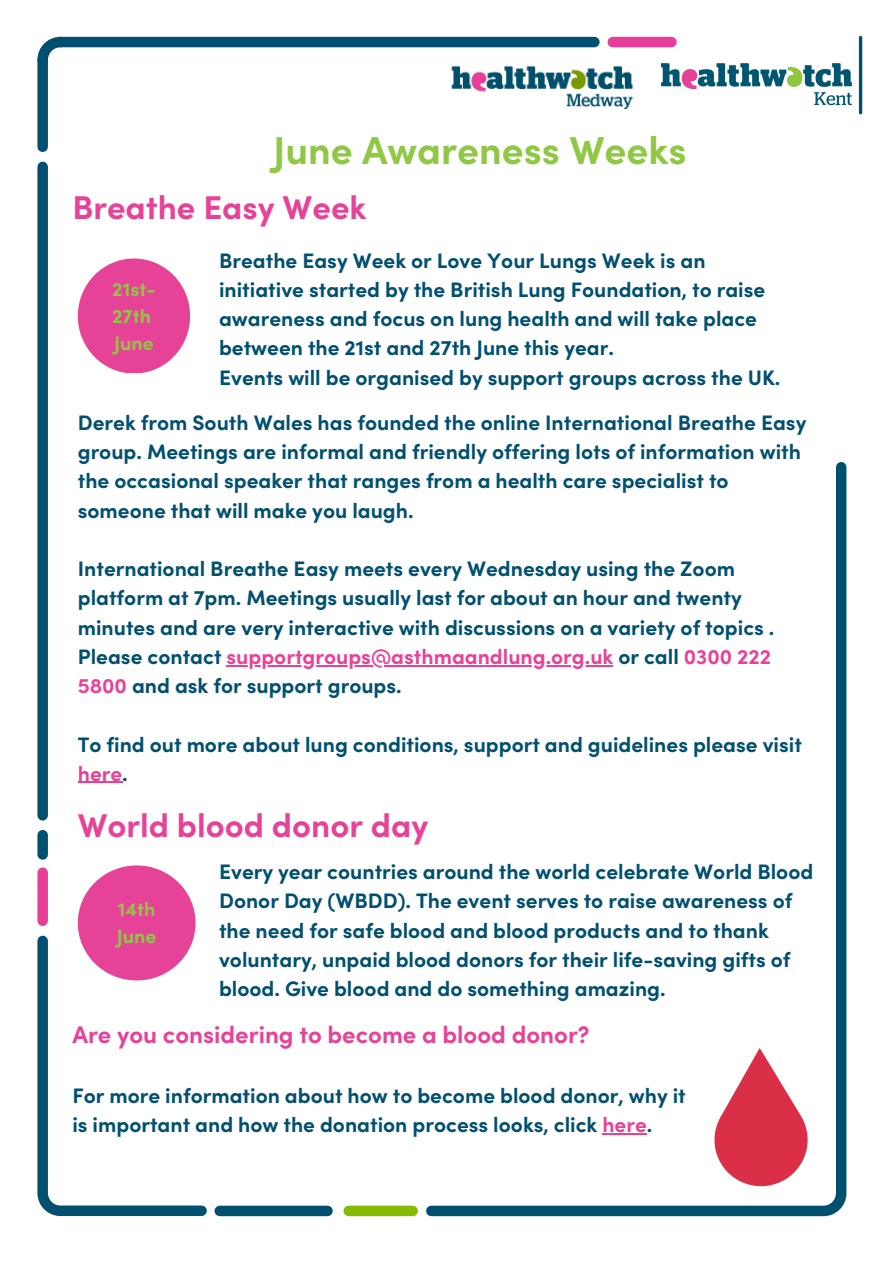
<style>
.page{position:relative;width:893px;height:1264px;background:#fff}
.page>*{position:absolute;margin:0;border:0;box-sizing:border-box;transform-origin:0 0}
.t1{font:700 39px "Sofia Pro";color:#90c744}
.t2{font:700 33px "Sofia Pro";color:#e64398}
.t3{font:700 24px "Sofia Pro";color:#e64398}
.t4{font:700 21px/29.2px "Sofia Pro";color:#025070}
.t5{font:700 21px/29.2px "Sofia Pro";color:#e64398}
.t6{font:700 19.5px "Sofia Pro";color:#90c744}
.s1{color:#025070}
.s2{color:#e64398}
</style>
<div class="page">
<div style="left:60px;top:37px;width:534px;height:10px;background:#004f6e"></div>
<div style="left:612px;top:37px;width:59px;height:10px;background:#e73e97"></div>
<svg style="left:421px;top:462px;width:426px;height:755px"></svg>
<div style="left:348px;top:1205px;width:64px;height:11px;background:#84ba00"></div>
<div style="left:220px;top:1205px;width:107px;height:11px;background:#004f6e"></div>
<svg style="left:37px;top:930px;width:170px;height:286px"></svg>
<div style="left:37px;top:872px;width:11px;height:48px;background:#e73e97"></div>
<div style="left:37px;top:835px;width:11px;height:19px;background:#004f6e"></div>
<div style="left:37px;top:167px;width:11px;height:648px;background:#004f6e"></div>
<div style="left:37px;top:60px;width:11px;height:87px;background:#004f6e"></div>
<svg style="left:37px;top:36px;width:34px;height:34px"></svg>
<svg style="left:858px;top:37px;width:4px;height:76px"></svg>
<img style="left:661px;top:64px;width:190px;height:42px">
<img style="left:451px;top:65px;width:183px;height:45px">
<div style="left:78px;top:258px;width:112px;height:115px;background:#e64398;border-radius:50%"></div>
<div style="left:78px;top:865px;width:117px;height:115px;background:#e64398;border-radius:50%"></div>
<svg style="left:711px;top:1047px;width:103px;height:145px"></svg>
<hr style="left:226px;top:665px;width:387px;height:1px;background:#e64398">
<hr style="left:78px;top:782px;width:44px;height:1px;background:#e64398">
<hr style="left:602px;top:1133px;width:45px;height:1px;background:#e64398">
<p class="t1" style="left:273px;top:125px;width:415px">June Awareness Weeks</p>
<p class="t2" style="left:72px;top:186px;width:295px">Breathe Easy Week</p>
<p class="t6" style="left:112px;top:276px;width:45px">21st-</p>
<p class="t6" style="left:112px;top:303px;width:40px">27th</p>
<p class="t6" style="left:114px;top:330px;width:41px">June</p>
<p class="t4" style="left:219px;top:245px;width:547px">Breathe Easy Week or Love Your Lungs Week is an initiative started by the British Lung Foundation, to raise awareness and focus on lung health and will take place between the 21st and 27th June this year.</p>
<p class="t4" style="left:219px;top:362px;width:562px">Events will be organised by support groups across the UK.</p>
<p class="t4" style="left:78px;top:407px;width:730px">Derek from South Wales has founded the online International Breathe Easy group. Meetings are informal and friendly offering lots of information with the occasional speaker that ranges from a health care specialist to someone that will make you laugh.</p>
<p class="t4" style="left:78px;top:553px;width:698px">International Breathe Easy meets every Wednesday using the Zoom platform at 7pm. Meetings usually last for about an hour and twenty minutes and are very interactive with discussions on a variety of topics .</p>
<p class="t5" style="left:78px;top:641px;width:694px"><span class="s1">Please contact</span> supportgroups@asthmaandlung.org.uk <span class="s1">or call</span> 0300 222<br>5800 <span class="s1">and ask for support groups.</span></p>
<p class="t4" style="left:78px;top:728px;width:725px">To find out more about lung conditions, support and guidelines please visit <span class="s2">here</span>.</p>
<p class="t2" style="left:78px;top:803px;width:352px">World blood donor day</p>
<p class="t6" style="left:118px;top:896px;width:39px">14th</p>
<p class="t6" style="left:117px;top:923px;width:41px">June</p>
<p class="t4" style="left:219px;top:856px;width:595px">Every year countries around the world celebrate World Blood Donor Day (WBDD). The event serves to raise awareness of the need for safe blood and blood products and to thank voluntary, unpaid blood donors for their life-saving gifts of blood. Give blood and do something amazing.</p>
<p class="t3" style="left:72px;top:1018px;width:518px">Are you considering to become a blood donor?</p>
<p class="t4" style="left:72px;top:1080px;width:615px">For more information about how to become blood donor, why it</p>
<p class="t4" style="left:72px;top:1109px;width:581px">is important and how the donation process looks, click <span class="s2">here</span>.</p>
</div>
